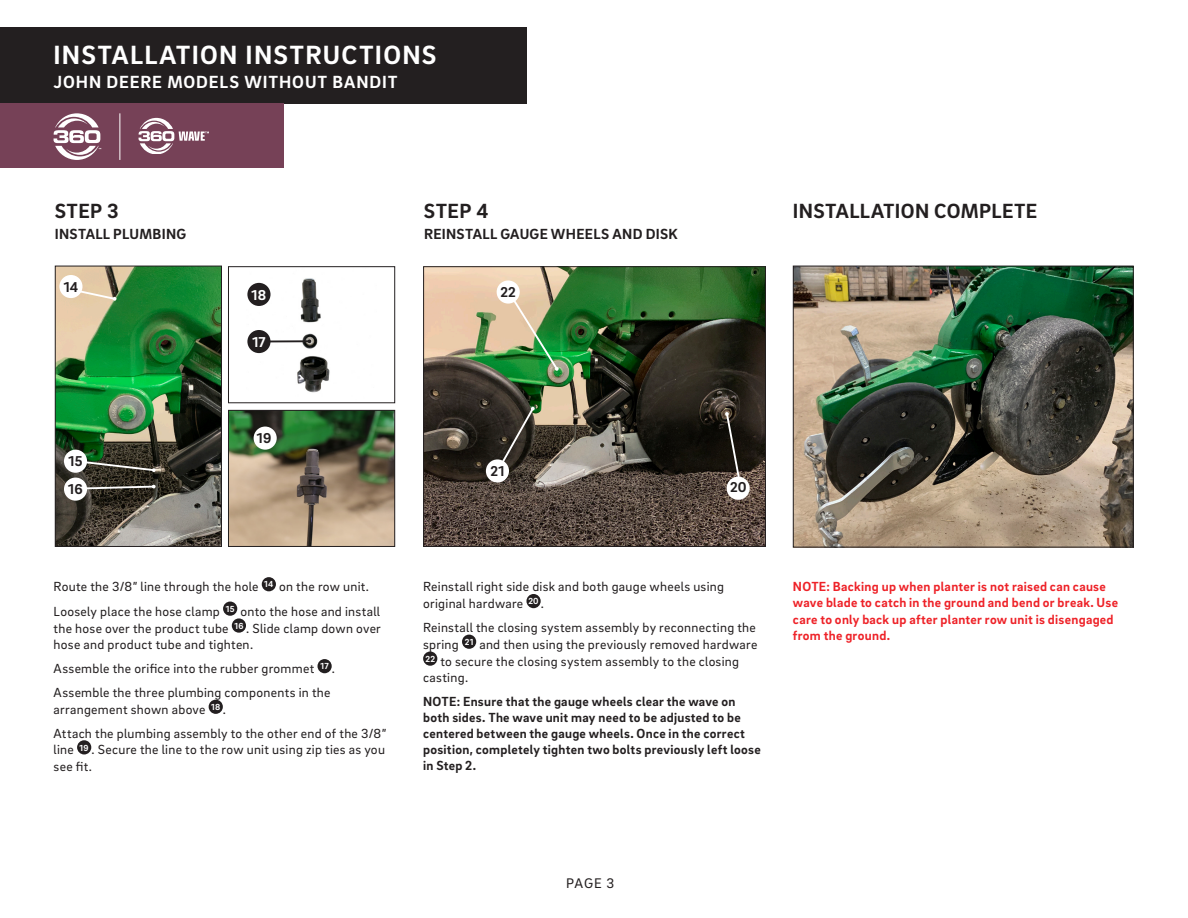
<style>
.page{position:relative;width:1188px;height:918px;background:#fff}
.page>*{position:absolute;margin:0;border:0;box-sizing:border-box;transform-origin:0 0}
.TABLE_BODY__L1{font:700 27px "Brix Sans";letter-spacing:.045em;color:#fff}
.TABLE_BODY__L1-2{font:700 21px "Brix Sans";letter-spacing:.02em;color:#231f20}
.TABLE_BODY__L1-3{font:700 18px "Brix Sans";letter-spacing:.05em;color:#fff}
.TABLE_BODY__L1-4{font:700 15px "Brix Sans";letter-spacing:.02em;color:#231f20}
.STEPS{font:700 14.7px "Brix Sans";letter-spacing:.015em;color:#231f20}
.STEPS-2{font:700 14.7px "Brix Sans";color:#fff}
.BODY__L1{font:14.25px "Brix Sans";color:#231f20}
.STEPS-3{font:13.5px/17px "Brix Sans";letter-spacing:.02em;color:#231f20}
.STEPS-4{font:700 13.5px/16.2px "Brix Sans";letter-spacing:.02em;color:#231f20}
.STEPS-5{font:700 13.5px/16.2px "Brix Sans";letter-spacing:.02em;color:#ee2228}
.STEPS-6{font:700 9px "Brix Sans";letter-spacing:.035em;color:#fff}
</style>
<div class="page">
<img style="left:795px;top:268px;width:337px;height:277px">
<div style="left:793px;top:266px;width:341px;height:281px;border:1px solid #231f20"></div>
<div style="left:526px;top:594px;width:15px;height:14px;background:#231f20;border-radius:50%"></div>
<div style="left:462px;top:635px;width:14px;height:14px;background:#231f20;border-radius:50%"></div>
<div style="left:423px;top:652px;width:14px;height:14px;background:#231f20;border-radius:50%"></div>
<div style="left:262px;top:577px;width:14px;height:14px;background:#231f20;border-radius:50%"></div>
<div style="left:223px;top:602px;width:14px;height:14px;background:#231f20;border-radius:50%"></div>
<div style="left:232px;top:618px;width:14px;height:15px;background:#231f20;border-radius:50%"></div>
<div style="left:318px;top:659px;width:14px;height:14px;background:#231f20;border-radius:50%"></div>
<div style="left:209px;top:700px;width:14px;height:14px;background:#231f20;border-radius:50%"></div>
<div style="left:77px;top:740px;width:14px;height:14px;background:#231f20;border-radius:50%"></div>
<img style="left:57px;top:268px;width:163px;height:277px">
<div style="left:55px;top:266px;width:167px;height:281px;border:1px solid #231f20"></div>
<img style="left:230px;top:412px;width:163px;height:133px">
<div style="left:228px;top:410px;width:167px;height:137px;border:1px solid #231f20"></div>
<img style="left:425px;top:268px;width:339px;height:277px">
<div style="left:423px;top:266px;width:343px;height:281px;border:1px solid #231f20"></div>
<svg style="left:69px;top:287px;width:48px;height:14px"></svg>
<div style="left:59px;top:275px;width:24px;height:23px;background:#fff;border-radius:50%"></div>
<svg style="left:81px;top:459px;width:75px;height:13px"></svg>
<div style="left:64px;top:450px;width:23px;height:23px;background:#fff;border-radius:50%"></div>
<svg style="left:495px;top:406px;width:40px;height:67px;background:#3d3730"></svg>
<div style="left:486px;top:459px;width:23px;height:24px;background:#fff;border-radius:50%"></div>
<div style="left:0;top:27px;width:526px;height:77px;background:#231f20"></div>
<div style="left:0;top:103px;width:283px;height:65px;background:#764157"></div>
<svg style="left:139px;top:118px;width:70px;height:36px"></svg>
<svg style="left:54px;top:113px;width:47px;height:47px"></svg>
<hr style="left:120px;top:113px;width:1px;height:47px;background:#fff">
<img style="left:248px;top:278px;width:82px;height:115px">
<div style="left:228px;top:266px;width:167px;height:137px;border:1px solid #231f20"></div>
<svg style="left:86px;top:484px;width:70px;height:6px"></svg>
<div style="left:64px;top:478px;width:23px;height:23px;background:#fff;border-radius:50%"></div>
<hr style="left:259px;top:340px;width:50px;height:2px;background:#231f20">
<svg style="left:307px;top:339px;width:5px;height:4px"></svg>
<div style="left:247px;top:330px;width:24px;height:23px;background:#231f20;border-radius:50%"></div>
<div style="left:247px;top:283px;width:24px;height:23px;background:#231f20;border-radius:50%"></div>
<div style="left:254px;top:427px;width:23px;height:23px;background:#fff;border-radius:50%"></div>
<svg style="left:506px;top:289px;width:53px;height:82px;background:#84a971"></svg>
<div style="left:497px;top:280px;width:23px;height:24px;background:#fff;border-radius:50%"></div>
<svg style="left:725px;top:412px;width:17px;height:71px"></svg>
<div style="left:727px;top:477px;width:23px;height:23px;background:#fff;border-radius:50%"></div>
<p class="TABLE_BODY__L1" style="left:54px;top:37px;width:385px">INSTALLATION INSTRUCTIONS</p>
<p class="TABLE_BODY__L1-3" style="left:54px;top:70px;width:345px">JOHN DEERE MODELS WITHOUT BANDIT</p>
<p class="TABLE_BODY__L1-2" style="left:55px;top:197px;width:66px">STEP 3</p>
<p class="TABLE_BODY__L1-4" style="left:55px;top:224px;width:133px">INSTALL PLUMBING</p>
<p class="STEPS" style="left:64px;top:277px;width:16px">14</p>
<p class="STEPS" style="left:69px;top:452px;width:15px">15</p>
<p class="STEPS" style="left:68px;top:480px;width:16px">16</p>
<p class="STEPS-2" style="left:252px;top:285px;width:16px">18</p>
<p class="STEPS-2" style="left:252px;top:332px;width:15px">17</p>
<p class="STEPS" style="left:257px;top:429px;width:16px">19</p>
<p class="STEPS-3" style="left:54px;top:578px;width:206px">Route the 3/8” line through the hole</p>
<p class="STEPS-6" style="left:264px;top:579px;width:11px">14</p>
<p class="STEPS-3" style="left:279px;top:578px;width:91px">on the row unit.</p>
<p class="STEPS-3" style="left:54px;top:602px;width:168px">Loosely place the hose clamp</p>
<p class="STEPS-6" style="left:226px;top:603px;width:10px">15</p>
<p class="STEPS-3" style="left:240px;top:602px;width:141px">onto the hose and install</p>
<p class="STEPS-3" style="left:54px;top:619px;width:177px">the hose over the product tube</p>
<p class="STEPS-6" style="left:234px;top:620px;width:11px">16</p>
<p class="STEPS-3" style="left:54px;top:619px;width:329px;line-height:16.2px;text-indent:193px">. Slide clamp down over hose and product tube and tighten.</p>
<p class="STEPS-3" style="left:54px;top:660px;width:262px">Assemble the orifice into the rubber grommet</p>
<p class="STEPS-6" style="left:320px;top:660px;width:10px">17</p>
<p class="STEPS-3" style="left:332px;top:660px;width:5px">.</p>
<p class="STEPS-3" style="left:54px;top:683px;width:278px">Assemble the three plumbing components in the arrangement shown above</p>
<p class="STEPS-6" style="left:211px;top:701px;width:11px">18</p>
<p class="STEPS-3" style="left:223px;top:700px;width:5px">.</p>
<p class="STEPS-3" style="left:54px;top:724px;width:334px">Attach the plumbing assembly to the other end of the 3/8” line</p>
<p class="STEPS-6" style="left:80px;top:742px;width:11px">19</p>
<p class="STEPS-3" style="left:54px;top:741px;width:333px;line-height:16.2px;text-indent:38px">. Secure the line to the row unit using zip ties as you see fit.</p>
<p class="TABLE_BODY__L1-2" style="left:424px;top:197px;width:66px">STEP 4</p>
<p class="TABLE_BODY__L1-4" style="left:424px;top:224px;width:255px">REINSTALL GAUGE WHEELS AND DISK</p>
<p class="STEPS" style="left:500px;top:283px;width:17px">22</p>
<p class="TABLE_BODY__L1-2" style="left:793px;top:197px;width:246px">INSTALLATION COMPLETE</p>
<p class="STEPS" style="left:490px;top:462px;width:15px">21</p>
<p class="STEPS" style="left:730px;top:477px;width:18px">20</p>
<p class="STEPS-3" style="left:423px;top:578px;width:302px">Reinstall right side disk and both gauge wheels using original hardware</p>
<p class="STEPS-6" style="left:529px;top:595px;width:12px">20</p>
<p class="STEPS-3" style="left:541px;top:595px;width:5px">.</p>
<p class="STEPS-3" style="left:423px;top:618px;width:334px">Reinstall the closing system assembly by reconnecting the spring</p>
<p class="STEPS-6" style="left:465px;top:636px;width:10px">21</p>
<p class="STEPS-3" style="left:479px;top:635px;width:279px">and then using the previously removed hardware</p>
<p class="STEPS-6" style="left:425px;top:653px;width:11px">22</p>
<p class="STEPS-3" style="left:423px;top:653px;width:317px;line-height:16.2px;text-indent:17px">to secure the closing system assembly to the closing casting.</p>
<p class="STEPS-4" style="left:423px;top:692px;width:339px">NOTE: Ensure that the gauge wheels clear the wave on both sides. The wave unit may need to be adjusted to be centered between the gauge wheels. Once in the correct position, completely tighten two bolts previously left loose in Step 2.</p>
<p class="STEPS-5" style="left:793px;top:578px;width:327px">NOTE: Backing up when planter is not raised can cause wave blade to catch in the ground and bend or break. Use care to only back up after planter row unit is disengaged from the ground.</p>
<p class="BODY__L1" style="left:566px;top:874px;width:50px">PAGE 3</p>
</div>
